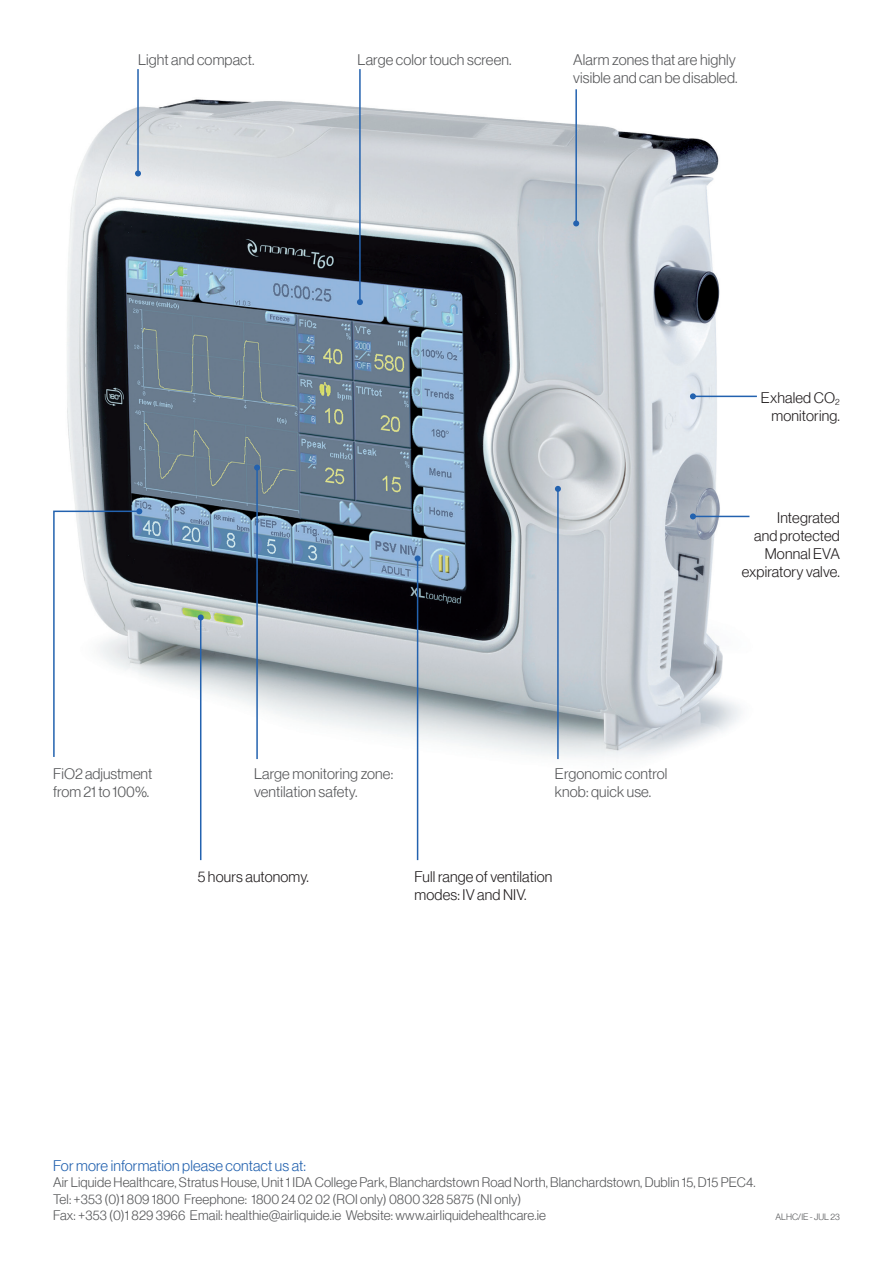
<style>
.page{position:relative;width:893px;height:1263px;background:#fff}
.page>*{position:absolute;margin:0;border:0;box-sizing:border-box;transform-origin:0 0}
.t1{font:15px/18px "N Haas Grotesk DS Pro 45 Lt";letter-spacing:.01em;color:#57585a}
.t2{font:15px/18px "N Haas Grotesk DS Pro 45 Lt";letter-spacing:.01em;color:#231f20;text-align:right}
.t3{font:15px "N Haas Grotesk DS Pro 45 Lt";letter-spacing:.01em;color:#2362af}
.t4{font:13.5px/16.5px "N Haas Grotesk DS Pro 45 Lt";letter-spacing:.01em;color:#57585a}
.t5{font:9px "N Haas Grotesk DS Pro 45 Lt";color:#57585a}
</style>
<div class="page">
<img style="left:67px;top:99px;width:690px;height:684px">
<hr style="left:575px;top:89px;width:2px;height:134px;background:#2362af">
<svg style="left:573px;top:220px;width:6px;height:6px"></svg>
<hr style="left:137px;top:69px;width:2px;height:104px;background:#2362af">
<svg style="left:135px;top:170px;width:6px;height:6px"></svg>
<svg style="left:53px;top:508px;width:89px;height:250px"></svg>
<hr style="left:200px;top:617px;width:1px;height:243px;background:#2362af">
<svg style="left:198px;top:614px;width:6px;height:6px"></svg>
<hr style="left:417px;top:558px;width:1px;height:302px;background:#2362af">
<svg style="left:415px;top:555px;width:6px;height:6px"></svg>
<hr style="left:359px;top:69px;width:2px;height:233px;background:#2362af">
<svg style="left:357px;top:299px;width:6px;height:6px"></svg>
<hr style="left:693px;top:396px;width:64px;height:1px;background:#2362af">
<svg style="left:690px;top:393px;width:6px;height:6px"></svg>
<hr style="left:693px;top:516px;width:56px;height:1px;background:#2362af">
<svg style="left:690px;top:513px;width:6px;height:6px"></svg>
<hr style="left:256px;top:468px;width:2px;height:291px;background:#2362af">
<svg style="left:254px;top:465px;width:6px;height:6px"></svg>
<hr style="left:557px;top:489px;width:2px;height:270px;background:#2362af">
<svg style="left:555px;top:486px;width:6px;height:6px"></svg>
<p class="t1" style="left:138px;top:49px;width:118px">Light and compact.</p>
<p class="t1" style="left:358px;top:49px;width:156px">Large color touch screen.</p>
<p class="t1" style="left:573px;top:49px;width:166px">Alarm zones that are highly visible and can be disabled.</p>
<p class="t2" style="left:761px;top:387px;width:80px">Exhaled CO<sub>2 </sub>monitoring.</p>
<p class="t2" style="left:742px;top:507px;width:99px">Integrated<br>and protected<br>Monnal EVA expiratory valve.</p>
<p class="t1" style="left:53px;top:764px;width:101px">FiO2 adjustment from 21 to 100%.</p>
<p class="t1" style="left:254px;top:764px;width:141px">Large monitoring zone: ventilation safety.</p>
<p class="t1" style="left:555px;top:764px;width:114px">Ergonomic control knob: quick use.</p>
<p class="t2" style="left:198px;top:867px;width:113px">5 hours autonomy.</p>
<p class="t2" style="left:415px;top:867px;width:139px;text-align:left">Full range of ventilation modes: IV and NIV.</p>
<p class="t3" style="left:53px;top:1155px;width:254px">For more information please contact us at:</p>
<p class="t4" style="left:53px;top:1173px;width:704px">Air Liquide Healthcare, Stratus House, Unit 1 IDA College Park, Blanchardstown Road North, Blanchardstown, Dublin 15, D15 PEC4.</p>
<p class="t4" style="left:53px;top:1190px;width:494px">Tel: +353 (0)1 809 1800 Freephone: 1800 24 02 02 (ROI only) 0800 328 5875 (NI only)<br>Fax: +353 (0)1 829 3966 Email: healthie@airliquide.ie Website: www.airliquidehealthcare.ie</p>
<p class="t5" style="left:775px;top:1211px;width:66px">ALHC/IE - JUL 23</p>
</div>
